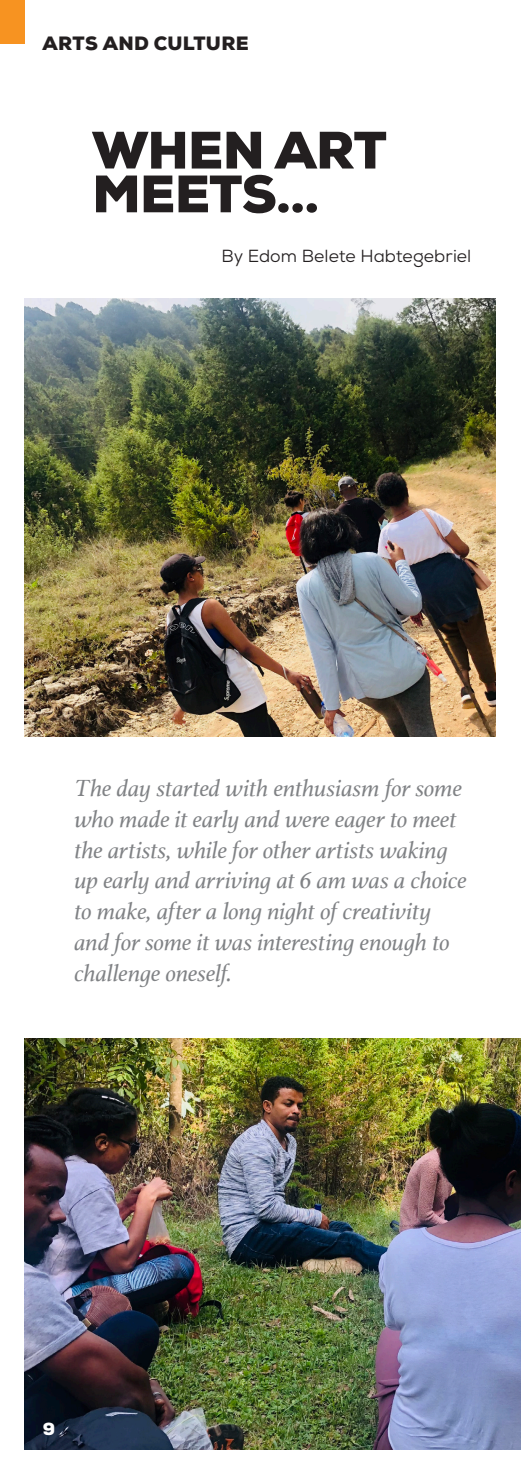
<style>
.page{position:relative;width:521px;height:1474px;background:#fff}
.page>*{position:absolute;margin:0;border:0;box-sizing:border-box;transform-origin:0 0}
.t1{font:900 52.5px "Nexa";letter-spacing:-.015em;color:#231f20}
.t2{font:italic 24.5px/30.8px "Athelas";letter-spacing:-.01em;color:#808285}
.t3{font:900 19.25px "Nexa";letter-spacing:.02em;color:#231f20}
.t4{font:17.5px "Nexa";letter-spacing:.005em;color:#231f20}
.t5{font:900 17.5px "Nexa";color:#fff}
</style>
<div class="page">
<img style="left:25px;top:299px;width:470px;height:438px">
<img style="left:25px;top:1038px;width:496px;height:411px">
<div style="left:0;top:0;width:25px;height:43px;background:#f79321"></div>
<hr style="left:520px;top:0;width:1px;height:43px;background:#f79321">
<p class="t3" style="left:42px;top:31px;width:208px">ARTS AND CULTURE</p>
<p class="t1" style="left:92px;top:116px;width:296px">WHEN ART</p>
<p class="t1" style="left:92px;top:160px;width:228px">MEETS…</p>
<p class="t4" style="left:221px;top:244px;width:251px">By Edom Belete Habtegebriel</p>
<p class="t2" style="left:74px;top:771px;width:394px">The day started with enthusiasm for some who made it early and were eager to meet the artists, while for other artists waking up early and arriving at 6 am was a choice to make, after a long night of creativity and for some it was interesting enough to challenge oneself.</p>
<p class="t5" style="left:43px;top:1417px;width:14px">9</p>
</div>
